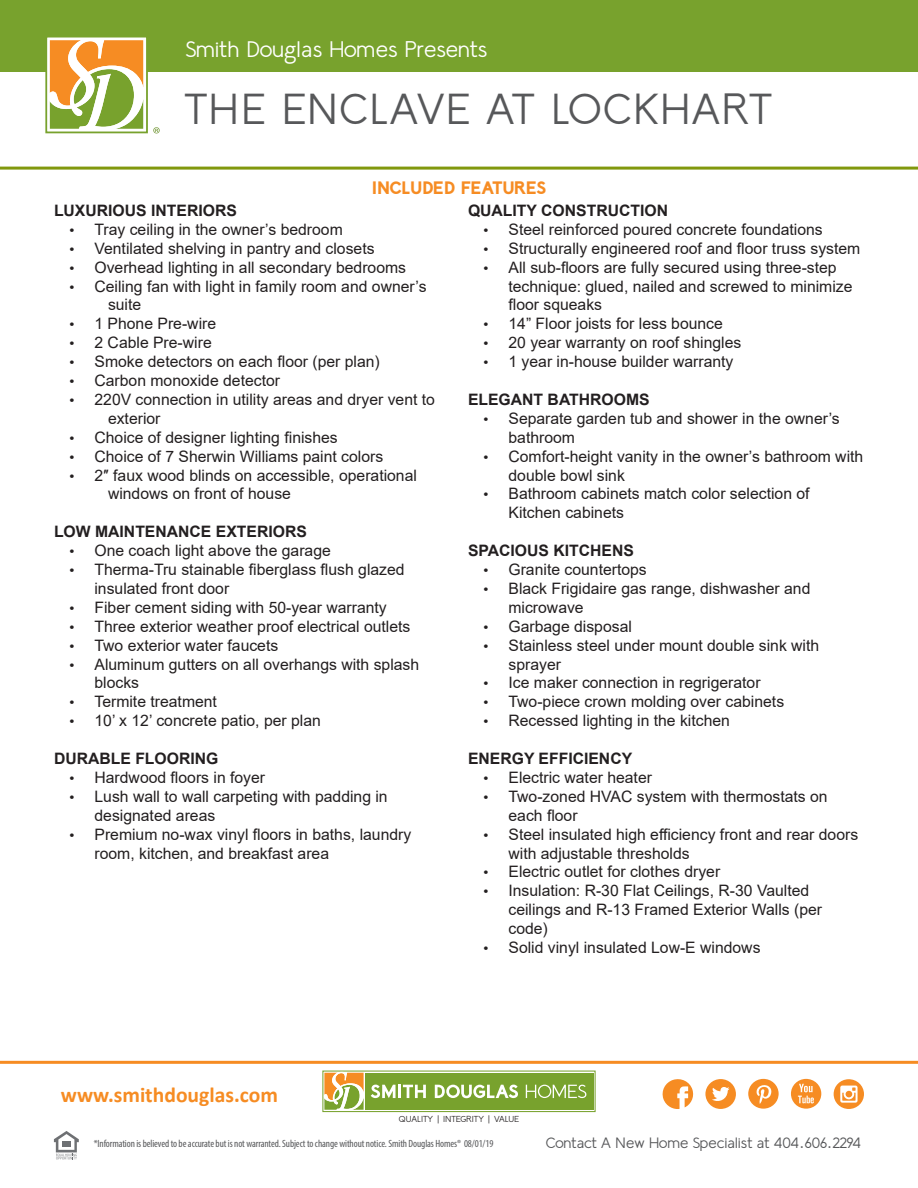
<style>
.page{position:relative;width:918px;height:1188px;background:#fff}
.page>*{position:absolute;margin:0;border:0;box-sizing:border-box;transform-origin:0 0}
.t1{font:43.35px "Lil Grotesk";letter-spacing:.02em;color:#57585a}
.t2{font:22.5px "Lil Grotesk";letter-spacing:-.01em;color:#fff}
.t3{font:700 21.6px "Calibri";color:#f68c23}
.t4{font:700 18px "Lil Grotesk";letter-spacing:-.025em;color:#f68c23}
.t5{font:15.75px/18.9px "Arial";color:#231f20}
.t6{font:700 15.75px "Arial";color:#231f20}
.t7{font:15px "Lil Grotesk";letter-spacing:-.01em;color:#57585a}
.t8{font:condensed 10.5px "Myriad Pro";letter-spacing:-.01em;color:#57585a}
.t9{font:8.7px "Lil Grotesk";color:#231f20}
.s1{font-family:"Courier New";font-size:15px}
</style>
<div class="page">
<svg style="left:705px;top:1079px;width:31px;height:30px"></svg>
<svg style="left:662px;top:1079px;width:32px;height:30px"></svg>
<svg style="left:748px;top:1079px;width:31px;height:30px"></svg>
<svg style="left:791px;top:1079px;width:31px;height:30px"></svg>
<svg style="left:834px;top:1079px;width:30px;height:30px"></svg>
<svg style="left:54px;top:1131px;width:25px;height:28px"></svg>
<hr style="left:0;top:1061px;width:918px;height:3px;background:#f68c23">
<div style="left:322px;top:1071px;width:274px;height:41px;border:1px solid #78a22d"></div>
<svg style="left:324px;top:1072px;width:41px;height:39px"></svg>
<div style="left:365px;top:1073px;width:228px;height:37px;background:#78a22d"></div>
<svg style="left:371px;top:1085px;width:55px;height:13px"></svg>
<svg style="left:435px;top:1085px;width:83px;height:13px"></svg>
<svg style="left:526px;top:1085px;width:60px;height:13px"></svg>
<div style="left:0;top:0;width:918px;height:71px;background:#78a22d"></div>
<hr style="left:0;top:167px;width:918px;height:3px;background:#81980d">
<div style="left:45px;top:36px;width:103px;height:97px;border:2px solid #78a22d"></div>
<svg style="left:48px;top:38px;width:96px;height:91px"></svg>
<svg style="left:153px;top:127px;width:7px;height:6px"></svg>
<h2 class="t2" style="left:185px;top:35px;width:303px">Smith Douglas Homes Presents</h2>
<h1 class="t1" style="left:185px;top:82px;width:588px">THE ENCLAVE AT LOCKHART</h1>
<p class="t4" style="left:372px;top:177px;width:176px">INCLUDED FEATURES</p>
<p class="t6" style="left:54px;top:199px;width:184px">LUXURIOUS INTERIORS</p>
<p class="t5" style="left:68px;top:220px;width:277px"><span class="s1">•</span> Tray ceiling in the owner’s bedroom</p>
<p class="t5" style="left:68px;top:239px;width:309px"><span class="s1">•</span> Ventilated shelving in pantry and closets</p>
<p class="t5" style="left:68px;top:258px;width:340px"><span class="s1">•</span> Overhead lighting in all secondary bedrooms</p>
<p class="t5" style="left:108px;top:276px;width:320px;text-indent:-40px"><span class="s1">•</span> Ceiling fan with light in family room and owner’s suite</p>
<p class="t5" style="left:68px;top:314px;width:150px"><span class="s1">•</span> 1 Phone Pre-wire</p>
<p class="t5" style="left:68px;top:333px;width:146px"><span class="s1">•</span> 2 Cable Pre-wire</p>
<p class="t5" style="left:68px;top:352px;width:314px"><span class="s1">•</span> Smoke detectors on each floor (per plan)</p>
<p class="t5" style="left:68px;top:371px;width:214px"><span class="s1">•</span> Carbon monoxide detector</p>
<p class="t5" style="left:108px;top:390px;width:329px;text-indent:-40px"><span class="s1">•</span> 220V connection in utility areas and dryer vent to exterior</p>
<p class="t5" style="left:68px;top:428px;width:272px"><span class="s1">•</span> Choice of designer lighting finishes</p>
<p class="t5" style="left:68px;top:447px;width:317px"><span class="s1">•</span> Choice of 7 Sherwin Williams paint colors</p>
<p class="t5" style="left:108px;top:465px;width:310px;text-indent:-40px"><span class="s1">•</span> 2″ faux wood blinds on accessible, operational windows on front of house</p>
<p class="t6" style="left:54px;top:521px;width:254px">LOW MAINTENANCE EXTERIORS</p>
<p class="t5" style="left:68px;top:541px;width:265px"><span class="s1">•</span> One coach light above the garage</p>
<p class="t5" style="left:94px;top:560px;width:312px;text-indent:-27px"><span class="s1">•</span> Therma-Tru stainable fiberglass flush glazed insulated front door</p>
<p class="t5" style="left:68px;top:598px;width:321px"><span class="s1">•</span> Fiber cement siding with 50-year warranty</p>
<p class="t5" style="left:68px;top:617px;width:344px"><span class="s1">•</span> Three exterior weather proof electrical outlets</p>
<p class="t5" style="left:68px;top:636px;width:212px"><span class="s1">•</span> Two exterior water faucets</p>
<p class="t5" style="left:94px;top:654px;width:326px;text-indent:-27px"><span class="s1">•</span> Aluminum gutters on all overhangs with splash blocks</p>
<p class="t5" style="left:68px;top:692px;width:151px"><span class="s1">•</span> Termite treatment</p>
<p class="t5" style="left:68px;top:711px;width:255px"><span class="s1">•</span> 10’ x 12’ concrete patio, per plan</p>
<p class="t6" style="left:54px;top:747px;width:166px">DURABLE FLOORING</p>
<p class="t5" style="left:68px;top:768px;width:199px"><span class="s1">•</span> Hardwood floors in foyer</p>
<p class="t5" style="left:94px;top:787px;width:295px;text-indent:-27px"><span class="s1">•</span> Lush wall to wall carpeting with padding in designated areas</p>
<p class="t5" style="left:94px;top:825px;width:318px;text-indent:-27px"><span class="s1">•</span> Premium no-wax vinyl floors in baths, laundry room, kitchen, and breakfast area</p>
<p class="t6" style="left:468px;top:199px;width:202px">QUALITY CONSTRUCTION</p>
<p class="t5" style="left:482px;top:220px;width:343px"><span class="s1">•</span> Steel reinforced poured concrete foundations</p>
<p class="t5" style="left:482px;top:239px;width:380px"><span class="s1">•</span> Structurally engineered roof and floor truss system</p>
<p class="t5" style="left:508px;top:258px;width:346px;text-indent:-27px"><span class="s1">•</span> All sub-floors are fully secured using three-step technique: glued, nailed and screwed to minimize floor squeaks</p>
<p class="t5" style="left:482px;top:314px;width:243px"><span class="s1">•</span> 14” Floor joists for less bounce</p>
<p class="t5" style="left:482px;top:333px;width:261px"><span class="s1">•</span> 20 year warranty on roof shingles</p>
<p class="t5" style="left:482px;top:352px;width:253px"><span class="s1">•</span> 1 year in-house builder warranty</p>
<p class="t6" style="left:468px;top:388px;width:183px">ELEGANT BATHROOMS</p>
<p class="t5" style="left:508px;top:409px;width:333px;text-indent:-27px"><span class="s1">•</span> Separate garden tub and shower in the owner’s bathroom</p>
<p class="t5" style="left:508px;top:447px;width:356px;text-indent:-27px"><span class="s1">•</span> Comfort-height vanity in the owner’s bathroom with double bowl sink</p>
<p class="t5" style="left:508px;top:484px;width:303px;text-indent:-27px"><span class="s1">•</span> Bathroom cabinets match color selection of<br>Kitchen cabinets</p>
<p class="t6" style="left:468px;top:540px;width:167px">SPACIOUS KITCHENS</p>
<p class="t5" style="left:482px;top:560px;width:167px"><span class="s1">•</span> Granite countertops</p>
<p class="t5" style="left:508px;top:579px;width:303px;text-indent:-27px"><span class="s1">•</span> Black Frigidaire gas range, dishwasher and microwave</p>
<p class="t5" style="left:482px;top:617px;width:152px"><span class="s1">•</span> Garbage disposal</p>
<p class="t5" style="left:508px;top:636px;width:312px;text-indent:-27px"><span class="s1">•</span> Stainless steel under mount double sink with sprayer</p>
<p class="t5" style="left:482px;top:673px;width:281px"><span class="s1">•</span> Ice maker connection in regrigerator</p>
<p class="t5" style="left:482px;top:692px;width:304px"><span class="s1">•</span> Two-piece crown molding over cabinets</p>
<p class="t5" style="left:482px;top:711px;width:250px"><span class="s1">•</span> Recessed lighting in the kitchen</p>
<p class="t6" style="left:468px;top:747px;width:166px">ENERGY EFFICIENCY</p>
<p class="t5" style="left:482px;top:768px;width:172px"><span class="s1">•</span> Electric water heater</p>
<p class="t5" style="left:508px;top:787px;width:321px;text-indent:-27px"><span class="s1">•</span> Two-zoned HVAC system with thermostats on each floor</p>
<p class="t5" style="left:508px;top:825px;width:351px;text-indent:-27px"><span class="s1">•</span> Steel insulated high efficiency front and rear doors with adjustable thresholds</p>
<p class="t5" style="left:482px;top:862px;width:240px"><span class="s1">•</span> Electric outlet for clothes dryer</p>
<p class="t5" style="left:508px;top:881px;width:315px;text-indent:-27px"><span class="s1">•</span> Insulation: R-30 Flat Ceilings, R-30 Vaulted ceilings and R-13 Framed Exterior Walls (per code)</p>
<p class="t5" style="left:482px;top:938px;width:281px"><span class="s1">•</span> Solid vinyl insulated Low-E windows</p>
<h3 class="t3" style="left:61px;top:1081px;width:219px">www.smithdouglas.com</h3>
<p class="t8" style="left:94px;top:1137px;width:401px">*Information is believed to be accurate but is not warranted. Subject to change without notice. Smith Douglas Homes® 08/01/19</p>
<p class="t7" style="left:546px;top:1134px;width:317px">Contact A New Home Specialist at 404.606.2294</p>
<p class="t9" style="left:399px;top:1113px;width:122px">QUALITY | INTEGRITY | VALUE</p>
</div>
